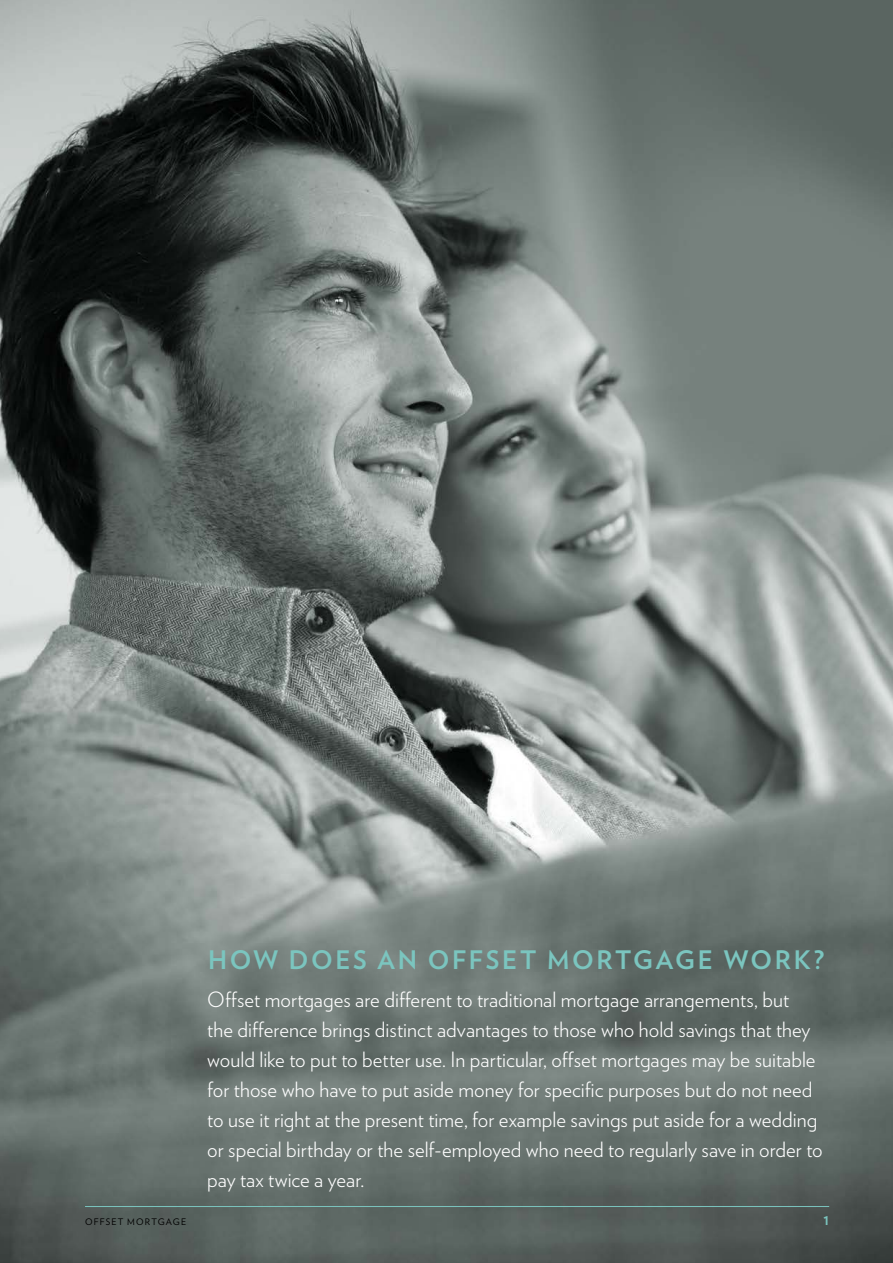
<style>
.page{position:relative;width:893px;height:1263px;background:#fff}
.page>*{position:absolute;margin:0;border:0;box-sizing:border-box;transform-origin:0 0}
.t1{font:700 25.5px "Verlag";letter-spacing:.105em;color:#7bc5bf}
.t2{font:300 21px/30px "Verlag";color:#fff}
.t3{font:700 15px "Verlag";color:#7bc5bf}
.t4{font:9px "Verlag";letter-spacing:.13em;color:#000}
</style>
<div class="page">
<img style="left:0;top:0;width:893px;height:1263px">
<hr style="left:85px;top:1206px;width:744px;height:1px;background:#7bc5bf">
<p class="t1" style="left:208px;top:939px;width:618px">HOW DOES AN OFFSET MORTGAGE WORK?</p>
<p class="t2" style="left:207px;top:983px;width:617px">Offset mortgages are different to traditional mortgage arrangements, but<br>the difference brings distinct advantages to those who hold savings that they would like to put to better use. In particular, offset mortgages may be suitable for those who have to put aside money for specific purposes but do not need to use it right at the present time, for example savings put aside for a wedding or special birthday or the self-employed who need to regularly save in order to pay tax twice a year.</p>
<p class="t4" style="left:85px;top:1215px;width:103px">OFFSET MORTGAGE</p>
<p class="t3" style="left:823px;top:1207px;width:7px">1</p>
</div>
